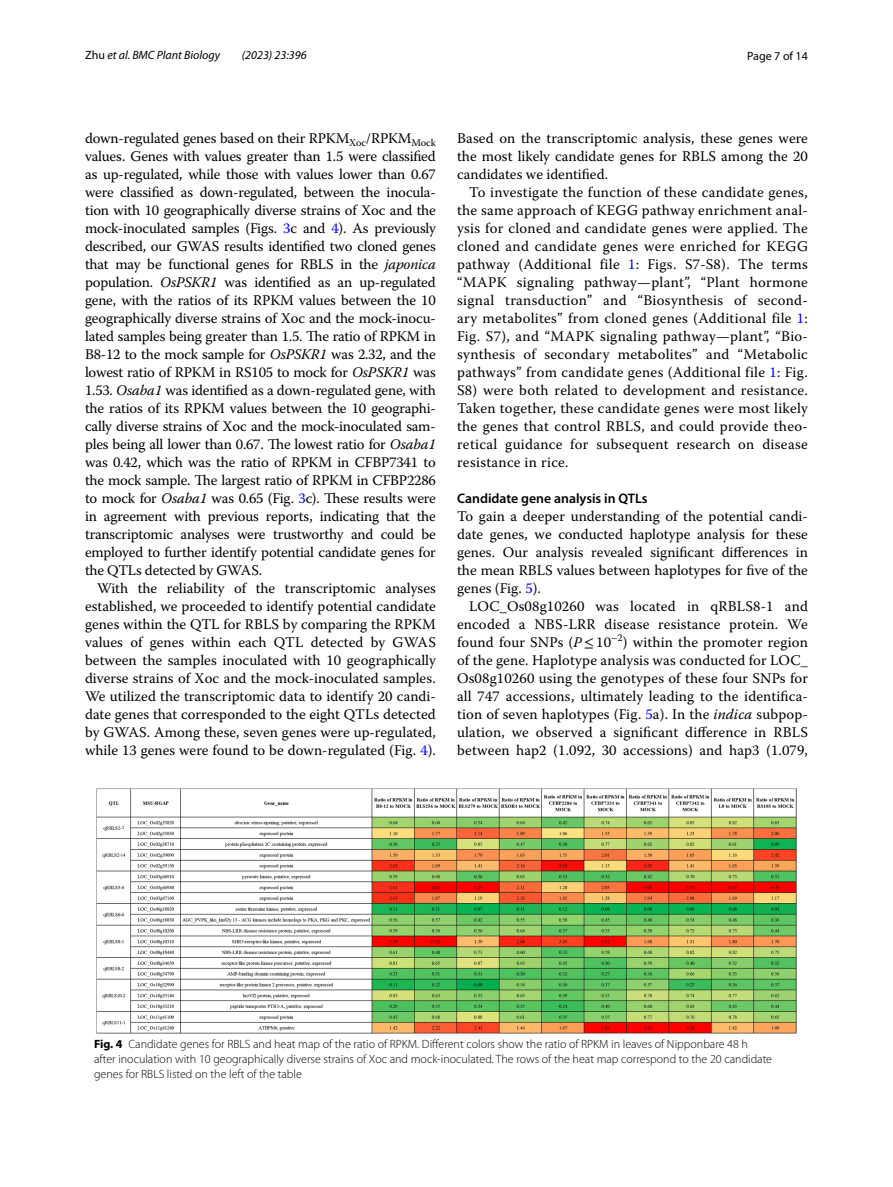
<style>
.page{position:relative;width:893px;height:1187px;background:#fff}
.page>*{position:absolute;margin:0;border:0;box-sizing:border-box;transform-origin:0 0}
.t1{font:14.7px/18px "Warnock Pro";color:#000;text-align:justify}
.t2{font:600 13.8px "Myriad Pro";color:#000}
.t3{font:300 12px/15px "Myriad Pro";color:#000}
.t4{font:italic 12px "Myriad Pro";color:#000}
.t5{font:12px "Myriad Pro";color:#000}
.s1{font-style:normal}
.s2{color:#00f}
.s3{font-style:italic}
.s4{font-family:"STIX"}
.s5{font-weight:700}
</style>
<div class="page">
<img style="left:96px;top:788px;width:701px;height:245px">
<p class="t4" style="left:85px;top:48px;width:137px"><span class="s1">Zhu</span> et al. BMC Plant Biology</p>
<p class="t4" style="left:242px;top:48px;width:66px">(2023) 23:396</p>
<p class="t5" style="left:747px;top:48px;width:62px">Page 7 of 14</p>
<p class="t1" style="left:85px;top:128px;width:352px">down-regulated genes based on their RPKM<sub>Xoc</sub>/RPKM<sub>Mock </sub>values. Genes with values greater than 1.5 were classified as up-regulated, while those with values lower than 0.67 were classified as down-regulated, between the inocula&shy;tion with 10 geographically diverse strains of Xoc and the mock-inoculated samples (Figs. <span class="s2">3</span>c and <span class="s2">4</span>). As previously described, our GWAS results identified two cloned genes that may be functional genes for RBLS in the <span class="s3">japonica </span>population. <span class="s3">OsPSKR1</span> was identified as an up-regulated gene, with the ratios of its RPKM values between the 10 geographically diverse strains of Xoc and the mock-inocu&shy;lated samples being greater than 1.5. The ratio of RPKM in B8-12 to the mock sample for <span class="s3">OsPSKR1</span> was 2.32, and the lowest ratio of RPKM in RS105 to mock for <span class="s3">OsPSKR1</span> was 1.53. <span class="s3">Osaba1</span> was identified as a down-regulated gene, with the ratios of its RPKM values between the 10 geographi&shy;cally diverse strains of Xoc and the mock-inoculated sam&shy;ples being all lower than 0.67. The lowest ratio for <span class="s3">Osaba1 </span>was 0.42, which was the ratio of RPKM in CFBP7341 to the mock sample. The largest ratio of RPKM in CFBP2286 to mock for <span class="s3">Osaba1</span> was 0.65 (Fig. <span class="s2">3</span>c). These results were in agreement with previous reports, indicating that the transcriptomic analyses were trustworthy and could be employed to further identify potential candidate genes for the QTLs detected by GWAS.</p>
<p class="t1" style="left:85px;top:578px;width:352px;text-indent:12px">With the reliability of the transcriptomic analyses established, we proceeded to identify potential candidate genes within the QTL for RBLS by comparing the RPKM values of genes within each QTL detected by GWAS between the samples inoculated with 10 geographically diverse strains of Xoc and the mock-inoculated samples.<br>We utilized the transcriptomic data to identify 20 candi&shy;date genes that corresponded to the eight QTLs detected by GWAS. Among these, seven genes were up-regulated, while 13 genes were found to be down-regulated (Fig. <span class="s2">4</span>).</p>
<p class="t1" style="left:457px;top:128px;width:352px">Based on the transcriptomic analysis, these genes were the most likely candidate genes for RBLS among the 20 candidates we identified.</p>
<p class="t1" style="left:457px;top:182px;width:352px;text-indent:12px">To investigate the function of these candidate genes, the same approach of KEGG pathway enrichment anal&shy;ysis for cloned and candidate genes were applied. The cloned and candidate genes were enriched for KEGG pathway (Additional file <span class="s2">1</span>: Figs. S7-S8). The terms “MAPK signaling pathway—plant”, “Plant hormone signal transduction” and “Biosynthesis of second&shy;ary metabolites” from cloned genes (Additional file <span class="s2">1</span>:<br>Fig. S7), and “MAPK signaling pathway—plant”, “Bio&shy;synthesis of secondary metabolites” and “Metabolic pathways” from candidate genes (Additional file <span class="s2">1</span>: Fig.<br>S8) were both related to development and resistance.<br>Taken together, these candidate genes were most likely the genes that control RBLS, and could provide theo&shy;retical guidance for subsequent research on disease resistance in rice.</p>
<p class="t2" style="left:457px;top:489px;width:192px">Candidate gene analysis in QTLs</p>
<p class="t1" style="left:457px;top:506px;width:352px">To gain a deeper understanding of the potential candi&shy;date genes, we conducted haplotype analysis for these genes. Our analysis revealed significant differences in the mean RBLS values between haplotypes for five of the genes (Fig. <span class="s2">5</span>).</p>
<p class="t1" style="left:457px;top:596px;width:352px;text-indent:12px">LOC_Os08g10260 was located in qRBLS8-1 and encoded a NBS-LRR disease resistance protein. We found four SNPs (<span class="s3">P</span><span class="s4">≤</span> -10<sup>–2</sup>) within the promoter region of the gene. Haplotype analysis was conducted for LOC_ Os08g10260 using the genotypes of these four SNPs for all 747 accessions, ultimately leading to the identifica&shy;tion of seven haplotypes (Fig. <span class="s2">5</span>a). In the <span class="s3">indica</span> subpop&shy;ulation, we observed a significant difference in RBLS between hap2 (1.092, 30 accessions) and hap3 (1.079,</p>
<p class="t3" style="left:94px;top:1036px;width:680px"><span class="s5">Fig. 4</span> Candidate genes for RBLS and heat map of the ratio of RPKM. Different colors show the ratio of RPKM in leaves of Nipponbare 48 h after inoculation with 10 geographically diverse strains of Xoc and mock-inoculated. The rows of the heat map correspond to the 20 candidate genes for RBLS listed on the left of the table</p>
</div>
